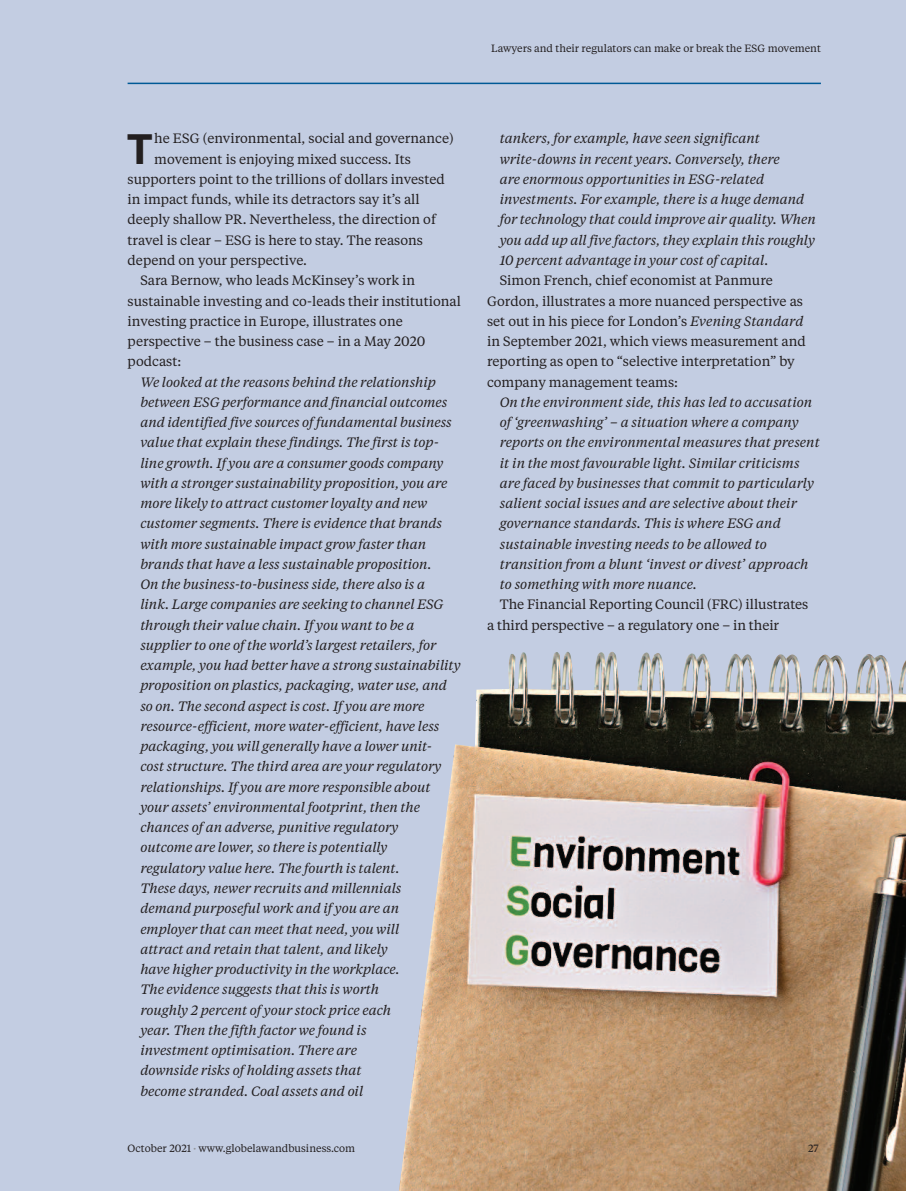
<style>
.page{position:relative;width:906px;height:1191px;background:#c3cde2}
.page>*{position:absolute;margin:0;border:0;box-sizing:border-box;transform-origin:0 0}
.t1{font:700 41.7px "Helvetica Neue";color:#231f20}
.t2{font:italic 13.5px/20.2px "Tiempos Text";letter-spacing:-.005em;color:#231f20}
.t3{font:13.5px/20.2px "Tiempos Text";color:#231f20}
.t4{font:10.5px "Tiempos Text";color:#231f20}
.s1{font-style:italic}
.s2{font-size:7.5px;color:#939598}
</style>
<div class="page">
<hr style="left:128px;top:83px;width:693px;height:1px;background:#005996">
<img style="left:399px;top:651px;width:507px;height:540px">
<p class="t4" style="left:491px;top:44px;width:331px">Lawyers and their regulators can make or break the ESG movement</p>
<h1 class="t1" style="left:127px;top:134px;width:27px">T</h1>
<p class="t3" style="left:154px;top:130px;width:301px">he ESG (environmental, social and governance)</p>
<p class="t3" style="left:154px;top:150px;width:258px">movement is enjoying mixed success. Its</p>
<p class="t3" style="left:128px;top:170px;width:319px">supporters point to the trillions of dollars invested</p>
<p class="t3" style="left:128px;top:190px;width:293px">in impact funds, while its detractors say it’s all</p>
<p class="t3" style="left:128px;top:211px;width:310px">deeply shallow PR. Nevertheless, the direction of</p>
<p class="t3" style="left:128px;top:231px;width:297px">travel is clear – ESG is here to stay. The reasons</p>
<p class="t3" style="left:128px;top:251px;width:181px">depend on your perspective.</p>
<p class="t3" style="left:140px;top:271px;width:276px">Sara Bernow, who leads McKinsey’s work in</p>
<p class="t3" style="left:128px;top:292px;width:335px">sustainable investing and co-leads their institutional</p>
<p class="t3" style="left:128px;top:312px;width:277px">investing practice in Europe, illustrates one</p>
<p class="t3" style="left:128px;top:332px;width:299px">perspective – the business case – in a May 2020</p>
<p class="t3" style="left:128px;top:352px;width:55px">podcast:</p>
<p class="t2" style="left:140px;top:373px;width:322px">We looked at the reasons behind the relationship between ESG performance and financial outcomes and identified five sources of fundamental business value that explain these findings. The first is top&shy;line growth. If you are a consumer goods company with a stronger sustainability proposition, you are more likely to attract customer loyalty and new customer segments. There is evidence that brands with more sustainable impact grow faster than brands that have a less sustainable proposition.<br>On the business-to-business side, there also is a<br>link. Large companies are seeking to channel ESG through their value chain. If you want to be a supplier to one of the world’s largest retailers, for example, you had better have a strong sustainability proposition on plastics, packaging, water use, and so on. The second aspect is cost. If you are more resource-efficient, more water-efficient, have less packaging, you will generally have a lower unit-<br>cost structure. The third area are your regulatory relationships. If you are more responsible about your assets’ environmental footprint, then the chances of an adverse, punitive regulatory<br>outcome are lower, so there is potentially<br>regulatory value here. The fourth is talent.<br>These days, newer recruits and millennials<br>demand purposeful work and if you are an<br>employer that can meet that need, you will<br>attract and retain that talent, and likely<br>have higher productivity in the workplace.<br>The evidence suggests that this is worth<br>roughly 2 percent of your stock price each<br>year. Then the fifth factor we found is<br>investment optimisation. There are<br>downside risks of holding assets that<br>become stranded. Coal assets and oil</p>
<p class="t2" style="left:500px;top:130px;width:318px">tankers, for example, have seen significant write-downs in recent years. Conversely, there<br>are enormous opportunities in ESG-related investments. For example, there is a huge demand for technology that could improve air quality. When you add up all five factors, they explain this roughly 10 percent advantage in your cost of capital.</p>
<p class="t3" style="left:487px;top:271px;width:320px;text-indent:13px">Simon French, chief economist at Panmure Gordon, illustrates a more nuanced perspective as set out in his piece for London’s <span class="s1">Evening Standard </span>in September 2021, which views measurement and reporting as open to “selective interpretation” by company management teams:</p>
<p class="t2" style="left:500px;top:393px;width:322px">On the environment side, this has led to accusation of ‘greenwashing’ – a situation where a company reports on the environmental measures that present it in the most favourable light. Similar criticisms are faced by businesses that commit to particularly salient social issues and are selective about their governance standards. This is where ESG and sustainable investing needs to be allowed to transition from a blunt ‘invest or divest’ approach to something with more nuance.</p>
<p class="t3" style="left:487px;top:595px;width:323px;text-indent:13px">The Financial Reporting Council (FRC) illustrates a third perspective – a regulatory one – in their</p>
<p class="t4" style="left:128px;top:1144px;width:229px">October 2021 <span class="s2">•</span> www.globelawandbusiness.com</p>
<p class="t4" style="left:808px;top:1144px;width:12px">27</p>
</div>
